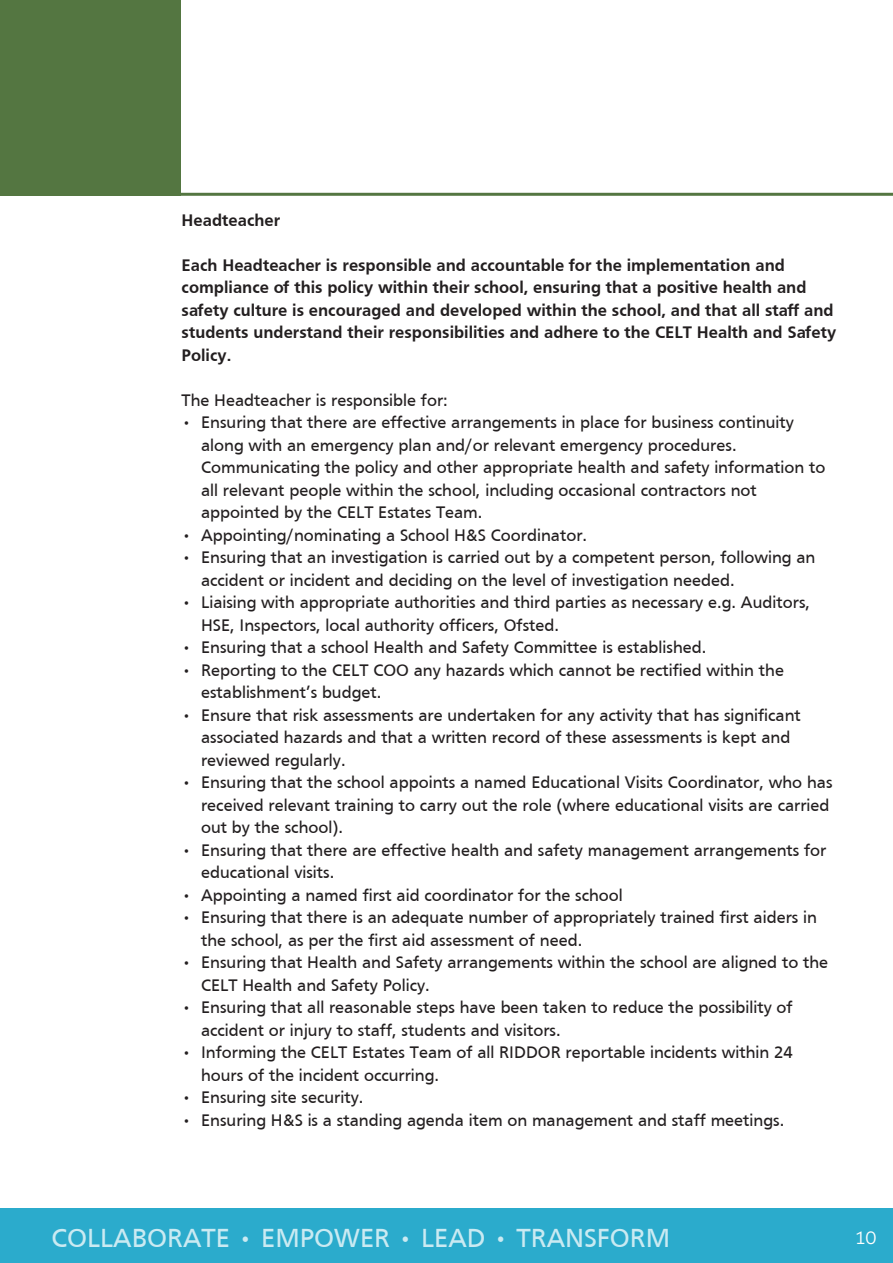
<style>
.page{position:relative;width:893px;height:1263px;background:#fff}
.page>*{position:absolute;margin:0;border:0;box-sizing:border-box;transform-origin:0 0}
.t1{font:27px "Frutiger";color:#caeaf2}
.t2{font:300 19.5px "Aller";color:#fff}
.t3{font:17.25px/22.5px "Frutiger";color:#231f20}
.t4{font:700 17.25px/22.5px "Frutiger";color:#231f20}
</style>
<div class="page">
<div style="left:0;top:1209px;width:893px;height:54px;background:#2babcc"></div>
<hr style="left:181px;top:193px;width:712px;height:3px;background:#547641">
<div style="left:0;top:0;width:180px;height:196px;background:#547641"></div>
<p class="t4" style="left:182px;top:209px;width:100px">Headteacher</p>
<p class="t4" style="left:182px;top:254px;width:656px">Each Headteacher is responsible and accountable for the implementation and compliance of this policy within their school, ensuring that a positive health and safety culture is encouraged and developed within the school, and that all staff and students understand their responsibilities and adhere to the CELT Health and Safety Policy.</p>
<p class="t3" style="left:182px;top:389px;width:268px">The Headteacher is responsible for:</p>
<p class="t3" style="left:201px;top:411px;width:626px;text-indent:-19px">• Ensuring that there are effective arrangements in place for business continuity along with an emergency plan and/or relevant emergency procedures.<br>Communicating the policy and other appropriate health and safety information to all relevant people within the school, including occasional contractors not appointed by the CELT Estates Team.</p>
<p class="t3" style="left:182px;top:524px;width:407px">• Appointing/nominating a School H&amp;S Coordinator.</p>
<p class="t3" style="left:201px;top:546px;width:616px;text-indent:-19px">• Ensuring that an investigation is carried out by a competent person, following an accident or incident and deciding on the level of investigation needed.</p>
<p class="t3" style="left:201px;top:591px;width:610px;text-indent:-19px">• Liaising with appropriate authorities and third parties as necessary e.g. Auditors,<br>HSE, Inspectors, local authority officers, Ofsted.</p>
<p class="t3" style="left:182px;top:636px;width:526px">• Ensuring that a school Health and Safety Committee is established.</p>
<p class="t3" style="left:201px;top:659px;width:584px;text-indent:-19px">• Reporting to the CELT COO any hazards which cannot be rectified within the establishment’s budget.</p>
<p class="t3" style="left:201px;top:704px;width:601px;text-indent:-19px">• Ensure that risk assessments are undertaken for any activity that has significant associated hazards and that a written record of these assessments is kept and reviewed regularly.</p>
<p class="t3" style="left:201px;top:771px;width:633px;text-indent:-19px">• Ensuring that the school appoints a named Educational Visits Coordinator, who has received relevant training to carry out the role (where educational visits are carried out by the school).</p>
<p class="t3" style="left:201px;top:839px;width:627px;text-indent:-19px">• Ensuring that there are effective health and safety management arrangements for educational visits.</p>
<p class="t3" style="left:182px;top:884px;width:443px">• Appointing a named first aid coordinator for the school</p>
<p class="t3" style="left:201px;top:906px;width:617px;text-indent:-19px">• Ensuring that there is an adequate number of appropriately trained first aiders in the school, as per the first aid assessment of need.</p>
<p class="t3" style="left:201px;top:951px;width:629px;text-indent:-19px">• Ensuring that Health and Safety arrangements within the school are aligned to the<br>CELT Health and Safety Policy.</p>
<p class="t3" style="left:201px;top:996px;width:593px;text-indent:-19px">• Ensuring that all reasonable steps have been taken to reduce the possibility of accident or injury to staff, students and visitors.</p>
<p class="t3" style="left:201px;top:1041px;width:593px;text-indent:-19px">• Informing the CELT Estates Team of all RIDDOR reportable incidents within 24 hours of the incident occurring.</p>
<p class="t3" style="left:182px;top:1086px;width:183px">• Ensuring site security.</p>
<p class="t3" style="left:182px;top:1109px;width:604px">• Ensuring H&amp;S is a standing agenda item on management and staff meetings.</p>
<p class="t1" style="left:52px;top:1222px;width:620px">COLLABORATE • EMPOWER • LEAD • TRANSFORM</p>
<p class="t2" style="left:854px;top:1225px;width:24px">10</p>
</div>
